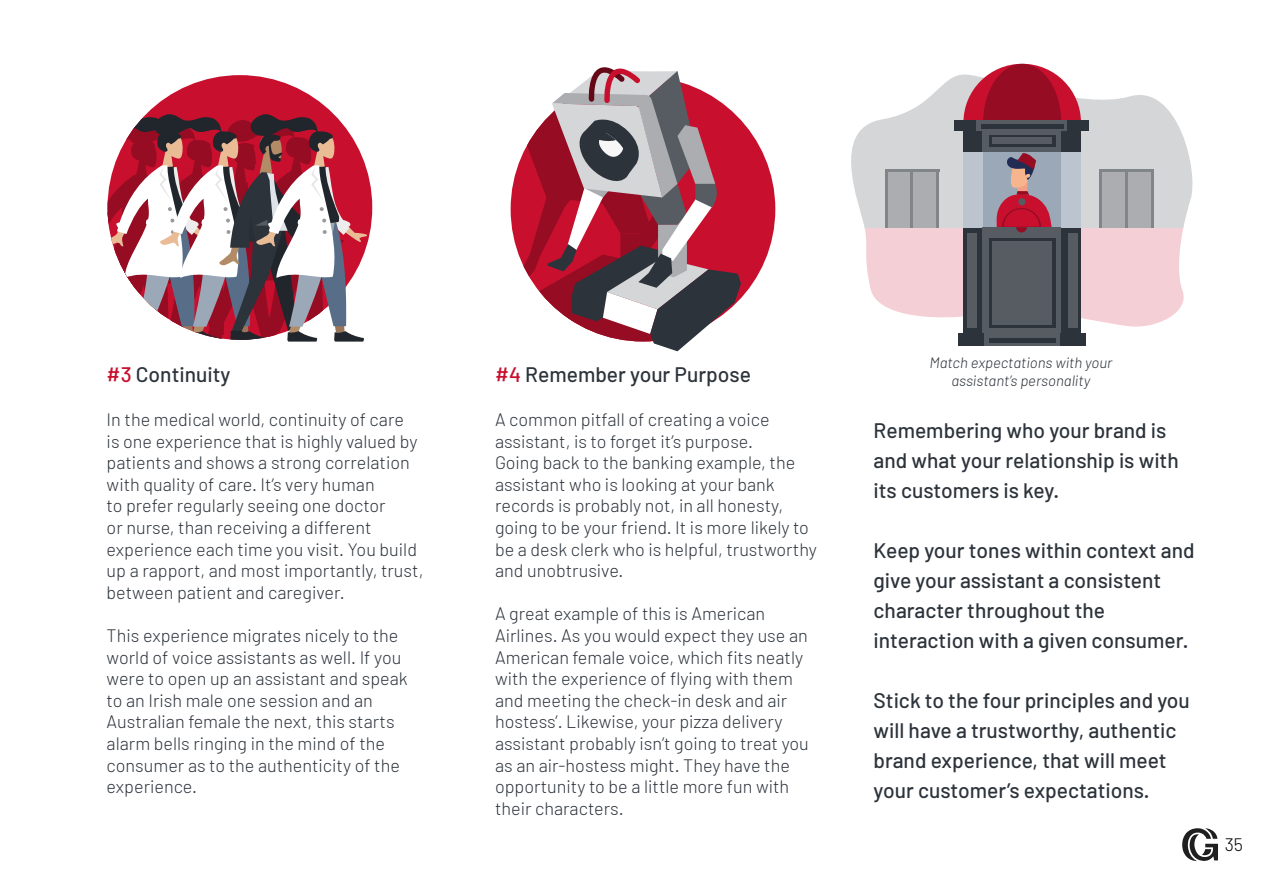
<style>
.page{position:relative;width:1263px;height:893px;background:#fff}
.page>*{position:absolute;margin:0;border:0;box-sizing:border-box;transform-origin:0 0}
.t1{font:500 21px/30px "Barlow";color:#2c333b}
.t2{font:300 18px/21.6px "Barlow";color:#2c333b}
.t3{font:300 18px "Barlow";color:#000}
.t4{font:italic 300 15px/18px "Barlow";color:#2c333b;text-align:center}
.s1{color:#c8102e}
</style>
<div class="page">
<svg style="left:851px;top:74px;width:342px;height:146px;fill:#d5d6d8"></svg>
<svg style="left:963px;top:64px;width:118px;height:57px"></svg>
<div style="left:954px;top:121px;width:135px;height:10px;background:#2c333b"></div>
<div style="left:963px;top:131px;width:20px;height:202px;background:#2c333b"></div>
<div style="left:1061px;top:131px;width:20px;height:202px;background:#2c333b"></div>
<div style="left:983px;top:333px;width:78px;height:13px;background:#565c62"></div>
<div style="left:1060px;top:333px;width:26px;height:13px;background:#2c333b"></div>
<div style="left:958px;top:333px;width:26px;height:13px;background:#2c333b"></div>
<div style="left:963px;top:152px;width:20px;height:76px;background:#bcc5cf"></div>
<div style="left:1061px;top:152px;width:20px;height:76px;background:#bcc5cf"></div>
<div style="left:983px;top:131px;width:78px;height:21px;background:#565c62"></div>
<svg style="left:977px;top:121px;width:90px;height:10px"></svg>
<div style="left:983px;top:228px;width:78px;height:105px;background:#565c62"></div>
<svg style="left:863px;top:153px;width:327px;height:176px"></svg>
<svg style="left:989px;top:238px;width:66px;height:90px"></svg>
<svg style="left:989px;top:135px;width:66px;height:12px"></svg>
<hr style="left:981px;top:124px;width:82px;height:4px;background:#2c333b">
<hr style="left:989px;top:338px;width:66px;height:4px;background:#2c333b">
<div style="left:992px;top:241px;width:59px;height:83px;background:#565c62"></div>
<div style="left:967px;top:233px;width:10px;height:95px;background:#565c62"></div>
<div style="left:1068px;top:233px;width:9px;height:95px;background:#565c62"></div>
<div style="left:993px;top:138px;width:59px;height:6px;background:#565c62"></div>
<div style="left:511px;top:77px;width:264px;height:264px;background:#c8102e;border-radius:50%"></div>
<svg style="left:511px;top:67px;width:230px;height:284px"></svg>
<div style="left:108px;top:75px;width:264px;height:265px;background:#c8102e;border-radius:50%"></div>
<svg style="left:108px;top:114px;width:260px;height:228px"></svg>
<svg style="left:1182px;top:828px;width:36px;height:33px"></svg>
<p class="t1" style="left:107px;top:359px;width:125px"><span class="s1">#3</span> Continuity</p>
<p class="t1" style="left:495px;top:359px;width:257px"><span class="s1">#4</span> Remember your Purpose</p>
<p class="t2" style="left:107px;top:408px;width:318px">In the medical world, continuity of care<br>is one experience that is highly valued by patients and shows a strong correlation with quality of care. It’s very human<br>to prefer regularly seeing one doctor<br>or nurse, than receiving a different experience each time you visit. You build up a rapport, and most importantly, trust, between patient and caregiver.</p>
<p class="t2" style="left:107px;top:624px;width:303px">This experience migrates nicely to the world of voice assistants as well. If you were to open up an assistant and speak to an Irish male one session and an Australian female the next, this starts alarm bells ringing in the mind of the consumer as to the authenticity of the experience.</p>
<p class="t2" style="left:495px;top:408px;width:323px">A common pitfall of creating a voice assistant, is to forget it’s purpose.<br>Going back to the banking example, the assistant who is looking at your bank records is probably not, in all honesty, going to be your friend. It is more likely to be a desk clerk who is helpful, trustworthy and unobtrusive.</p>
<p class="t2" style="left:495px;top:603px;width:315px">A great example of this is American Airlines. As you would expect they use an American female voice, which fits neatly with the experience of flying with them and meeting the check-in desk and air hostess’. Likewise, your pizza delivery assistant probably isn’t going to treat you as an air-hostess might. They have the opportunity to be a little more fun with their characters.</p>
<p class="t4" style="left:929px;top:353px;width:184px">Match expectations with your assistant’s personality</p>
<p class="t1" style="left:873px;top:415px;width:307px">Remembering who your brand is and what your relationship is with its customers is key.</p>
<p class="t1" style="left:873px;top:535px;width:323px">Keep your tones within context and give your assistant a consistent character throughout the interaction with a given consumer.</p>
<p class="t1" style="left:873px;top:685px;width:318px">Stick to the four principles and you will have a trustworthy, authentic brand experience, that will meet your customer’s expectations.</p>
<p class="t3" style="left:1225px;top:833px;width:20px">35</p>
</div>
